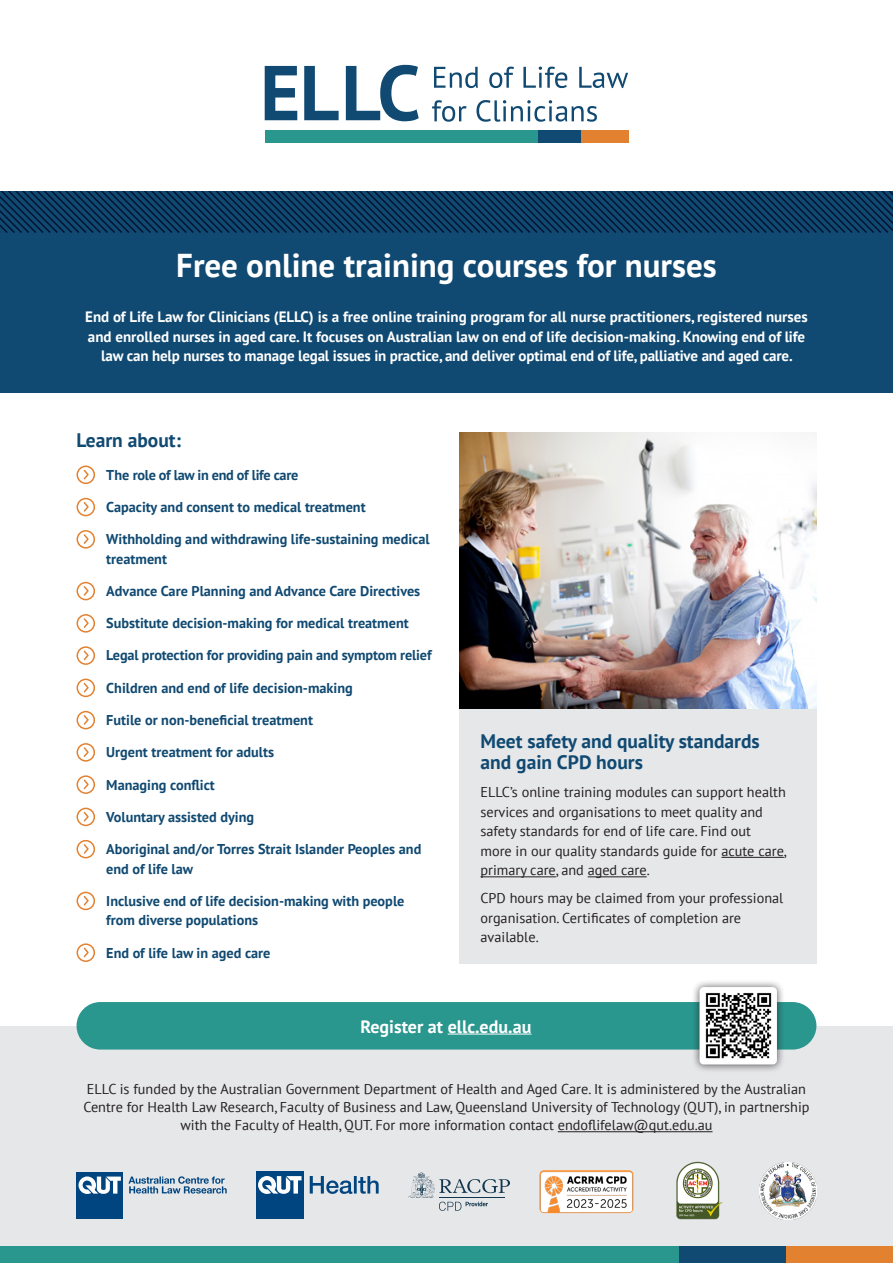
<style>
.page{position:relative;width:893px;height:1263px;background:#fff}
.page>*{position:absolute;margin:0;border:0;box-sizing:border-box;transform-origin:0 0}
.Body{font:700 33px "PT Sans";color:#fff}
.Body-2{font:700 19.5px/21px "PT Sans";color:#104971}
.Body-3{font:700 18px "PT Sans";color:#fff}
.Body-4{font:700 15px/19.5px "PT Sans";color:#fff;text-align:center}
.Body-5{font:14.25px/19.5px "PT Sans";color:#231f20}
.Learning{font:700 14.25px/19.5px "PT Sans";color:#104971}
.Learning-2{font:700 14.25px "PT Sans";letter-spacing:-.02em;color:#104971}
</style>
<div class="page">
<div style="left:0;top:1026px;width:893px;height:232px;background:#e6e7e9"></div>
<div style="left:0;top:1247px;width:679px;height:16px;background:#29978e"></div>
<div style="left:679px;top:1247px;width:107px;height:16px;background:#104971"></div>
<div style="left:786px;top:1247px;width:107px;height:16px;background:#e28130"></div>
<div style="left:256px;top:1171px;width:48px;height:48px;background:#004580"></div>
<svg style="left:258px;top:1176px;width:44px;height:18px"></svg>
<svg style="left:310px;top:1176px;width:69px;height:18px"></svg>
<div style="left:77px;top:1172px;width:46px;height:46px;background:#004580"></div>
<svg style="left:79px;top:1176px;width:42px;height:18px"></svg>
<svg style="left:128px;top:1176px;width:99px;height:17px"></svg>
<img style="left:539px;top:1170px;width:94px;height:43px">
<img style="left:759px;top:1162px;width:57px;height:57px">
<svg style="left:408px;top:1172px;width:102px;height:39px"></svg>
<img style="left:676px;top:1161px;width:46px;height:59px">
<div style="left:0;top:191px;width:893px;height:201px;background:#104971"></div>
<svg style="left:0;top:191px;width:893px;height:42px"></svg>
<svg style="left:432px;top:100px;width:165px;height:22px"></svg>
<svg style="left:434px;top:67px;width:194px;height:21px"></svg>
<svg style="left:265px;top:65px;width:154px;height:56px"></svg>
<div style="left:265px;top:130px;width:273px;height:12px;background:#29978e"></div>
<div style="left:538px;top:130px;width:43px;height:12px;background:#104971"></div>
<div style="left:581px;top:130px;width:47px;height:12px;background:#e28130"></div>
<svg style="left:83px;top:468px;width:7px;height:12px"></svg>
<div style="left:77px;top:465px;width:18px;height:19px;border:2px solid #e28130;border-radius:50%"></div>
<svg style="left:83px;top:502px;width:6px;height:10px"></svg>
<div style="left:77px;top:498px;width:18px;height:18px;border:2px solid #e28130;border-radius:50%"></div>
<svg style="left:83px;top:534px;width:6px;height:10px"></svg>
<div style="left:77px;top:530px;width:18px;height:19px;border:2px solid #e28130;border-radius:50%"></div>
<svg style="left:83px;top:586px;width:6px;height:10px"></svg>
<div style="left:77px;top:582px;width:18px;height:18px;border:2px solid #e28130;border-radius:50%"></div>
<svg style="left:83px;top:618px;width:6px;height:10px"></svg>
<div style="left:77px;top:614px;width:18px;height:19px;border:2px solid #e28130;border-radius:50%"></div>
<svg style="left:83px;top:650px;width:6px;height:11px"></svg>
<div style="left:77px;top:646px;width:18px;height:19px;border:2px solid #e28130;border-radius:50%"></div>
<svg style="left:83px;top:682px;width:6px;height:11px"></svg>
<div style="left:77px;top:679px;width:18px;height:18px;border:2px solid #e28130;border-radius:50%"></div>
<svg style="left:83px;top:715px;width:6px;height:10px"></svg>
<div style="left:77px;top:711px;width:18px;height:18px;border:2px solid #e28130;border-radius:50%"></div>
<svg style="left:83px;top:747px;width:6px;height:10px"></svg>
<div style="left:77px;top:743px;width:18px;height:19px;border:2px solid #e28130;border-radius:50%"></div>
<svg style="left:83px;top:779px;width:6px;height:11px"></svg>
<div style="left:77px;top:775px;width:18px;height:19px;border:2px solid #e28130;border-radius:50%"></div>
<svg style="left:83px;top:811px;width:6px;height:11px"></svg>
<div style="left:77px;top:808px;width:18px;height:18px;border:2px solid #e28130;border-radius:50%"></div>
<svg style="left:83px;top:844px;width:6px;height:10px"></svg>
<div style="left:77px;top:840px;width:18px;height:18px;border:2px solid #e28130;border-radius:50%"></div>
<svg style="left:83px;top:896px;width:6px;height:10px"></svg>
<div style="left:77px;top:892px;width:18px;height:18px;border:2px solid #e28130;border-radius:50%"></div>
<svg style="left:83px;top:947px;width:6px;height:11px"></svg>
<div style="left:77px;top:943px;width:18px;height:19px;border:2px solid #e28130;border-radius:50%"></div>
<hr style="left:558px;top:1131px;width:154px;height:1px;background:#231f20">
<div style="left:459px;top:708px;width:357px;height:255px;background:#e6e7e9"></div>
<hr style="left:721px;top:857px;width:63px;height:1px;background:#231f20">
<hr style="left:480px;top:876px;width:76px;height:1px;background:#231f20">
<hr style="left:588px;top:876px;width:59px;height:1px;background:#231f20">
<img style="left:459px;top:433px;width:357px;height:275px">
<div style="left:77px;top:1002px;width:739px;height:47px;background:#29978e;border-radius:24px"></div>
<hr style="left:448px;top:1034px;width:84px;height:1px;background:#fff">
<div style="left:691px;top:979px;width:94px;height:94px;background:#231f20;opacity:.75"></div>
<div style="left:699px;top:987px;width:78px;height:77px;background:#fff;border-radius:4px"></div>
<img style="left:705px;top:992px;width:67px;height:67px">
<p class="Body" style="left:176px;top:244px;width:542px">Free online training courses for nurses</p>
<p class="Body-4" style="left:85px;top:307px;width:724px">End of Life Law for Clinicians (ELLC) is a free online training program for all nurse practitioners, registered nurses and enrolled nurses in aged care. It focuses on Australian law on end of life decision-making. Knowing end of life law can help nurses to manage legal issues in practice, and deliver optimal end of life, palliative and aged care.</p>
<p class="Body-2" style="left:77px;top:430px;width:106px">Learn about:</p>
<p class="Learning-2" style="left:106px;top:465px;width:194px">The role of law in end of life care</p>
<p class="Learning" style="left:106px;top:497px;width:261px">Capacity and consent to medical treatment</p>
<p class="Learning" style="left:106px;top:529px;width:325px">Withholding and withdrawing life-sustaining medical treatment</p>
<p class="Learning" style="left:106px;top:581px;width:315px">Advance Care Planning and Advance Care Directives</p>
<p class="Learning" style="left:106px;top:613px;width:304px">Substitute decision-making for medical treatment</p>
<p class="Learning" style="left:106px;top:645px;width:327px">Legal protection for providing pain and symptom relief</p>
<p class="Learning" style="left:106px;top:678px;width:248px">Children and end of life decision‑making</p>
<p class="Learning" style="left:106px;top:710px;width:208px">Futile or non-beneficial treatment</p>
<p class="Learning" style="left:106px;top:742px;width:169px">Urgent treatment for adults</p>
<p class="Learning" style="left:106px;top:774px;width:110px">Managing conflict</p>
<p class="Learning" style="left:106px;top:807px;width:149px">Voluntary assisted dying</p>
<p class="Learning" style="left:106px;top:839px;width:317px">Aboriginal and/or Torres Strait Islander Peoples and end of life law</p>
<p class="Learning" style="left:106px;top:891px;width:300px">Inclusive end of life decision-making with people from diverse populations</p>
<p class="Learning" style="left:106px;top:942px;width:166px">End of life law in aged care</p>
<p class="Body-2" style="left:480px;top:730px;width:281px">Meet safety and quality standards and gain CPD hours</p>
<p class="Body-5" style="left:480px;top:782px;width:308px">ELLC’s online training modules can support health services and organisations to meet quality and safety standards for end of life care. Find out<br>more in our quality standards guide for acute care, primary care, and aged care.</p>
<p class="Body-5" style="left:480px;top:888px;width:304px">CPD hours may be claimed from your professional organisation. Certificates of completion are available.</p>
<p class="Body-3" style="left:361px;top:1014px;width:172px">Register at ellc.edu.au</p>
<p class="Body-5" style="left:83px;top:1080px;width:728px;line-height:18px;text-align:center">ELLC is funded by the Australian Government Department of Health and Aged Care. It is administered by the Australian<br>Centre for Health Law Research, Faculty of Business and Law, Queensland University of Technology (QUT), in partnership with the Faculty of Health, QUT. For more information contact endoflifelaw@qut.edu.au</p>
</div>
